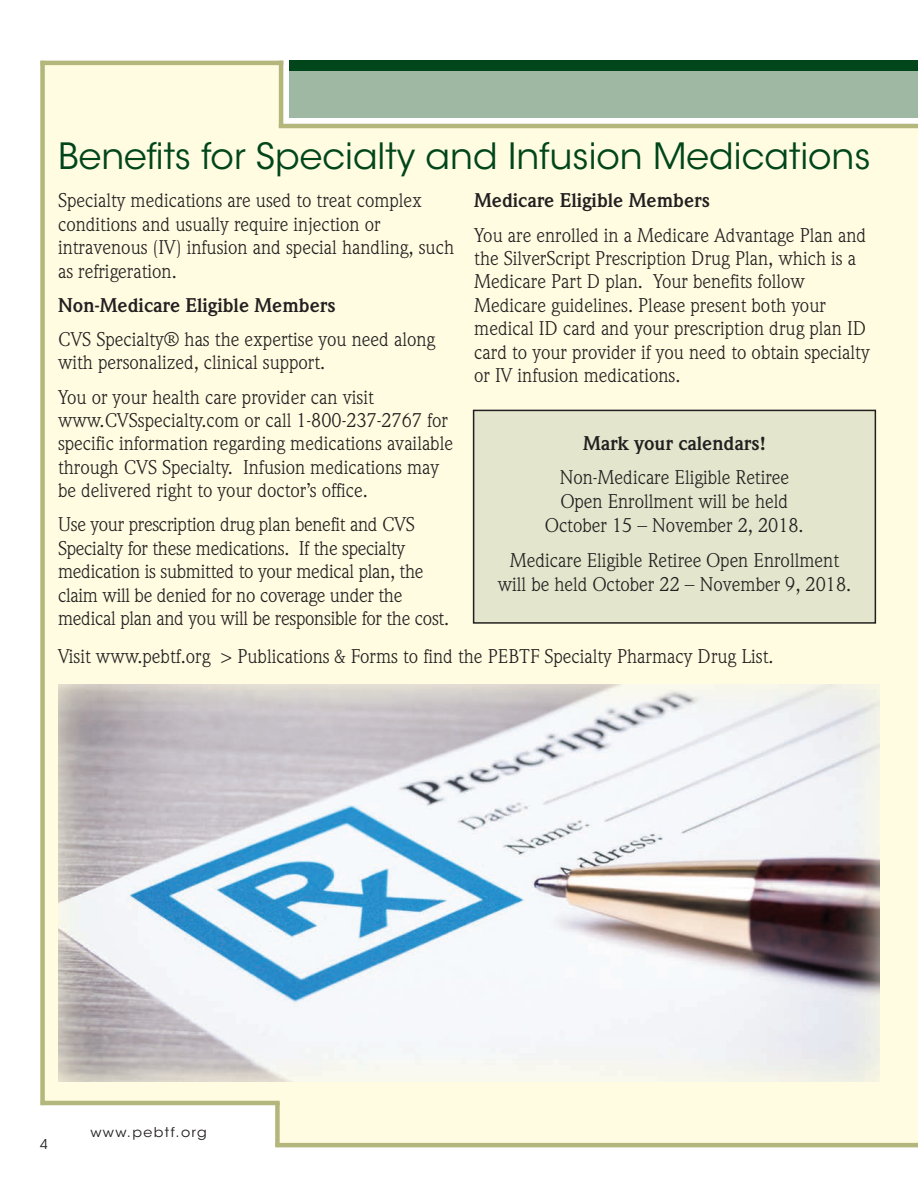
<style>
.page{position:relative;width:918px;height:1188px;background:#fff}
.page>*{position:absolute;margin:0;border:0;box-sizing:border-box;transform-origin:0 0}
.t1{font:36px "ITC Avant Garde Std";color:#00461a}
.t2{font:19.5px/23.4px "Weidemann";color:#231f20}
.t3{font:700 19.5px "Weidemann";color:#231f20}
.t4{font:13.5px "ITC Avant Garde Std";color:#231f20}
.t5{font:13.35px "ITC Avant Garde Std";letter-spacing:.1em;color:#231f20;scale:1.06 1}
</style>
<div class="page">
<div style="left:43px;top:62px;width:875px;height:1081px;background:#fffce1"></div>
<div style="left:275px;top:1102px;width:5px;height:45px;background:#b3b77c"></div>
<div style="left:289px;top:61px;width:629px;height:16px;background:#00461a"></div>
<div style="left:289px;top:72px;width:629px;height:46px;background:#9eb8a4"></div>
<hr style="left:40px;top:61px;width:243px;height:4px;background:#b3b77c">
<hr style="left:279px;top:61px;width:4px;height:66px;background:#b3b77c">
<hr style="left:279px;top:124px;width:639px;height:4px;background:#b3b77c">
<hr style="left:41px;top:1101px;width:239px;height:4px;background:#b3b77c">
<hr style="left:275px;top:1143px;width:643px;height:4px;background:#b3b77c">
<div style="left:40px;top:61px;width:5px;height:1044px;background:#b3b77c"></div>
<div style="left:474px;top:410px;width:401px;height:213px;background:#e3e5cc"></div>
<div style="left:473px;top:410px;width:403px;height:214px;border:2px solid #231f20"></div>
<img style="left:58px;top:684px;width:821px;height:397px">
<h1 class="t1" style="left:58px;top:143px;width:814px">Benefits for Specialty and Infusion Medications</h1>
<p class="t2" style="left:58px;top:191px;width:398px">Specialty medications are used to treat complex conditions and usually require injection or intravenous (IV) infusion and special handling, such as refrigeration.</p>
<p class="t3" style="left:58px;top:298px;width:279px">Non-Medicare Eligible Members</p>
<p class="t2" style="left:58px;top:329px;width:379px">CVS Specialty® has the expertise you need along with personalized, clinical support.</p>
<p class="t2" style="left:58px;top:387px;width:396px">You or your health care provider can visit www.CVSspecialty.com or call 1-800-237-2767 for specific information regarding medications available through CVS Specialty. Infusion medications may be delivered right to your doctor’s office.</p>
<p class="t2" style="left:58px;top:515px;width:393px">Use your prescription drug plan benefit and CVS Specialty for these medications. If the specialty medication is submitted to your medical plan, the claim will be denied for no coverage under the medical plan and you will be responsible for the cost.</p>
<p class="t3" style="left:474px;top:194px;width:237px">Medicare Eligible Members</p>
<p class="t2" style="left:474px;top:225px;width:397px">You are enrolled in a Medicare Advantage Plan and the SilverScript Prescription Drug Plan, which is a Medicare Part D plan. Your benefits follow Medicare guidelines. Please present both your medical ID card and your prescription drug plan ID card to your provider if you need to obtain specialty or IV infusion medications.</p>
<p class="t3" style="left:583px;top:436px;width:184px">Mark your calendars!</p>
<p class="t2" style="left:545px;top:467px;width:260px;line-height:23.9px;text-align:center">Non-Medicare Eligible Retiree<br>Open Enrollment will be held<br>October 15 – November 2, 2018.</p>
<p class="t2" style="left:498px;top:550px;width:355px;line-height:23.9px;text-align:center">Medicare Eligible Retiree Open Enrollment will be held October 22 – November 9, 2018.</p>
<p class="t2" style="left:58px;top:646px;width:717px">Visit www.pebtf.org &gt; Publications &amp; Forms to find the PEBTF Specialty Pharmacy Drug List.</p>
<p class="t4" style="left:40px;top:1140px;width:9px">4</p>
<p class="t5" style="left:90px;top:1127px;width:111px">www.pebtf.org</p>
</div>
